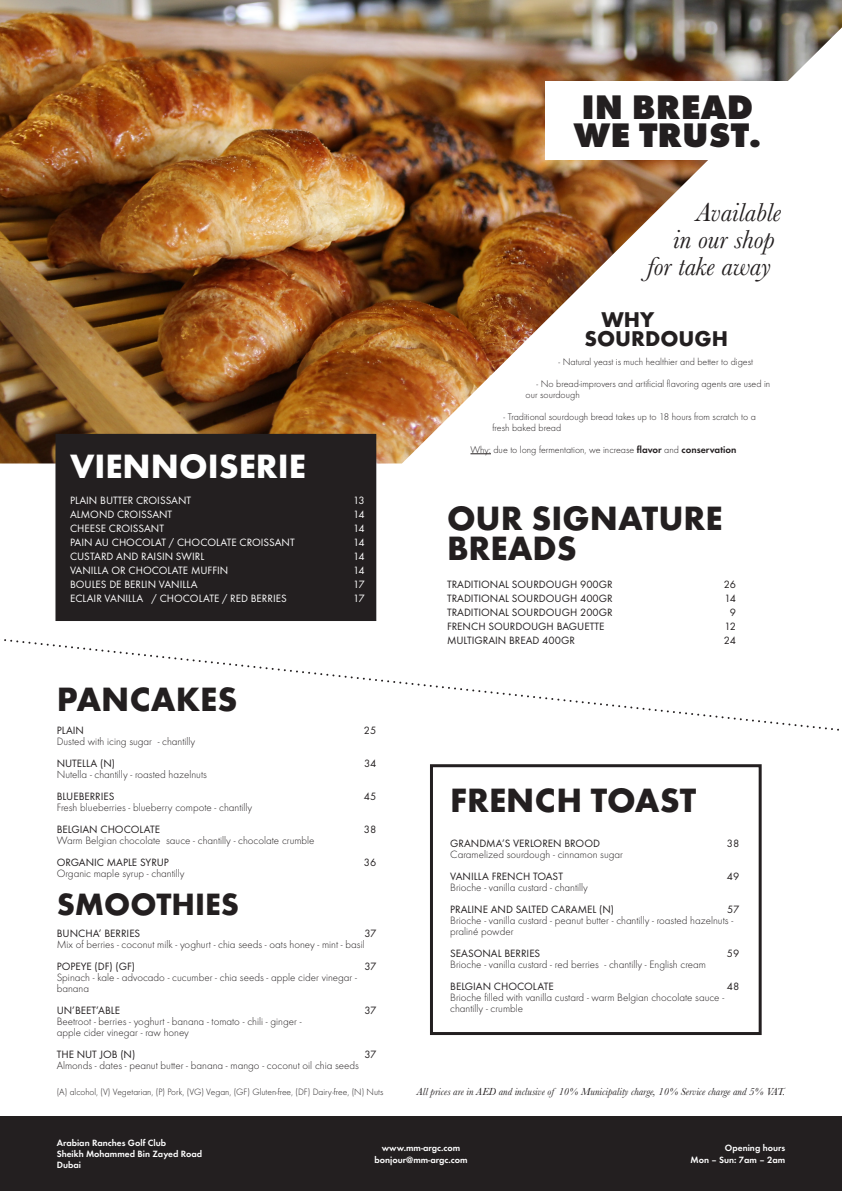
<style>
.page{position:relative;width:842px;height:1191px;background:#fff}
.page>*{position:absolute;margin:0;border:0;box-sizing:border-box;transform-origin:0 0}
.t1{font:800 35.4px/28.3px "Futura T";color:#231f20}
.title1{font:700 35px "Futura T";color:#231f20}
.title1-2{font:700 35px "Futura T";color:#fff}
.title1-3{font:700 32px "Futura T";color:#231f20}
.t2{font:italic 27px "Baskerville";color:#231f20}
.title1-4{font:700 22.1px "Futura T";color:#231f20}
.body{font:300 11px/11px "Futura T";color:#231f20}
.body-2{font:11px "Futura T";color:#231f20}
.t3{font:11px "Futura T";color:#fff}
.t4{font:italic 10.6px "Baskerville";color:#231f20}
.t5{font:300 10px/11px "Futura T";color:#231f20}
.t6{font:300 9.5px "Futura T";color:#231f20}
.t7{font:600 9.4px/11.3px "Futura T";color:#fff}
.s1{font-weight:600}
</style>
<div class="page">
<div style="left:0;top:1116px;width:842px;height:75px;background:#231f20"></div>
<img style="left:0;top:0;width:842px;height:463px">
<div style="left:57px;top:435px;width:318px;height:184px;background:#231f20"></div>
<div style="left:55px;top:434px;width:321px;height:187px;border:3px solid #231f20"></div>
<svg style="left:470px;top:453px;width:21px;height:1px"></svg>
<div style="left:546px;top:81px;width:243px;height:78px;background:#fff"></div>
<div style="left:430px;top:764px;width:332px;height:271px;border:3px solid #231f20"></div>
<svg style="left:4px;top:639px;width:835px;height:92px"></svg>
<p class="t1" style="left:573px;top:93px;width:189px">IN BREAD<br>WE TRUST.</p>
<p class="title1-2" style="left:70px;top:445px;width:237px">VIENNOISERIE</p>
<p class="t3" style="left:70px;top:494px;width:123px">PLAIN BUTTER CROISSANT</p>
<p class="t3" style="left:353px;top:494px;width:13px">13</p>
<p class="t3" style="left:70px;top:508px;width:104px">ALMOND CROISSANT</p>
<p class="t3" style="left:353px;top:508px;width:13px">14</p>
<p class="t3" style="left:70px;top:522px;width:96px">CHEESE CROISSANT</p>
<p class="t3" style="left:353px;top:522px;width:13px">14</p>
<p class="t3" style="left:70px;top:536px;width:226px">PAIN AU CHOCOLAT / CHOCOLATE CROISSANT</p>
<p class="t3" style="left:353px;top:536px;width:13px">14</p>
<p class="t3" style="left:70px;top:550px;width:136px">CUSTARD AND RAISIN SWIRL</p>
<p class="t3" style="left:353px;top:550px;width:13px">14</p>
<p class="t3" style="left:70px;top:564px;width:160px">VANILLA OR CHOCOLATE MUFFIN</p>
<p class="t3" style="left:353px;top:564px;width:13px">14</p>
<p class="t3" style="left:70px;top:578px;width:129px">BOULES DE BERLIN VANILLA</p>
<p class="t3" style="left:353px;top:578px;width:13px">17</p>
<p class="t3" style="left:70px;top:592px;width:218px">ECLAIR VANILLA / CHOCOLATE / RED BERRIES</p>
<p class="t3" style="left:353px;top:592px;width:13px">17</p>
<p class="title1" style="left:57px;top:678px;width:182px">PANCAKES</p>
<p class="body-2" style="left:57px;top:724px;width:29px">PLAIN</p>
<p class="body-2" style="left:364px;top:724px;width:14px">25</p>
<p class="body" style="left:57px;top:736px;width:140px">Dusted with icing sugar - chantilly</p>
<p class="body-2" style="left:57px;top:757px;width:60px">NUTELLA (N)</p>
<p class="body-2" style="left:364px;top:757px;width:14px">34</p>
<p class="body" style="left:57px;top:769px;width:152px">Nutella - chantilly - roasted hazelnuts</p>
<p class="body-2" style="left:57px;top:790px;width:59px">BLUEBERRIES</p>
<p class="body-2" style="left:364px;top:790px;width:14px">45</p>
<p class="body" style="left:57px;top:802px;width:197px">Fresh blueberries - blueberry compote - chantilly</p>
<p class="body-2" style="left:57px;top:823px;width:105px">BELGIAN CHOCOLATE</p>
<p class="body-2" style="left:364px;top:823px;width:14px">38</p>
<p class="body" style="left:57px;top:835px;width:259px">Warm Belgian chocolate sauce - chantilly - chocolate crumble</p>
<p class="body-2" style="left:57px;top:856px;width:114px">ORGANIC MAPLE SYRUP</p>
<p class="body-2" style="left:364px;top:856px;width:14px">36</p>
<p class="body" style="left:57px;top:868px;width:129px">Organic maple syrup - chantilly</p>
<p class="title1-3" style="left:57px;top:885px;width:184px">SMOOTHIES</p>
<p class="body-2" style="left:57px;top:927px;width:85px">BUNCHA’ BERRIES</p>
<p class="body-2" style="left:364px;top:927px;width:13px">37</p>
<p class="body" style="left:57px;top:939px;width:309px">Mix of berries - coconut milk - yoghurt - chia seeds - oats honey - mint - basil</p>
<p class="body-2" style="left:57px;top:960px;width:80px">POPEYE (DF) (GF)</p>
<p class="body-2" style="left:364px;top:960px;width:13px">37</p>
<p class="body" style="left:57px;top:972px;width:302px">Spinach - kale - advocado - cucumber - chia seeds - apple cider vinegar - banana</p>
<p class="body-2" style="left:57px;top:1004px;width:65px">UN’BEET’ABLE</p>
<p class="body-2" style="left:364px;top:1004px;width:13px">37</p>
<p class="body" style="left:57px;top:1016px;width:246px">Beetroot - berries - yoghurt - banana - tomato - chili - ginger -</p>
<p class="body" style="left:57px;top:1027px;width:134px">apple cider vinegar - raw honey</p>
<p class="body-2" style="left:57px;top:1048px;width:80px">THE NUT JOB (N)</p>
<p class="body-2" style="left:364px;top:1048px;width:13px">37</p>
<p class="body" style="left:57px;top:1060px;width:304px">Almonds - dates - peanut butter - banana - mango - coconut oil chia seeds</p>
<p class="t2" style="left:696px;top:194px;width:86px">Available</p>
<p class="t2" style="left:673px;top:221px;width:103px">in our shop</p>
<p class="t2" style="left:647px;top:248px;width:125px">for take away</p>
<p class="title1-4" style="left:601px;top:307px;width:54px">WHY</p>
<p class="title1-4" style="left:584px;top:326px;width:145px">SOURDOUGH</p>
<p class="t5" style="left:558px;top:356px;width:196px">- Natural yeast is much healthier and better to digest</p>
<p class="t5" style="left:525px;top:378px;width:246px;text-indent:11px">- No bread-improvers and artificial flavoring agents are used in our sourdough</p>
<p class="t5" style="left:492px;top:411px;width:265px;text-indent:11px">- Traditional sourdough bread takes up to 18 hours from scratch to a fresh baked bread</p>
<p class="t5" style="left:470px;top:444px;width:267px">Why: due to long fermentation, we increase <span class="s1">flavor</span> and <span class="s1">conservation</span></p>
<p class="title1" style="left:447px;top:497px;width:277px">OUR SIGNATURE</p>
<p class="title1" style="left:447px;top:527px;width:131px">BREADS</p>
<p class="body-2" style="left:447px;top:577px;width:167px">TRADITIONAL SOURDOUGH 900GR</p>
<p class="body-2" style="left:724px;top:577px;width:14px">26</p>
<p class="body-2" style="left:447px;top:591px;width:167px">TRADITIONAL SOURDOUGH 400GR</p>
<p class="body-2" style="left:724px;top:591px;width:13px">14</p>
<p class="body-2" style="left:447px;top:605px;width:167px">TRADITIONAL SOURDOUGH 200GR</p>
<p class="body-2" style="left:730px;top:605px;width:8px">9</p>
<p class="body-2" style="left:447px;top:619px;width:159px">FRENCH SOURDOUGH BAGUETTE</p>
<p class="body-2" style="left:725px;top:619px;width:13px">12</p>
<p class="body-2" style="left:447px;top:633px;width:129px">MULTIGRAIN BREAD 400GR</p>
<p class="body-2" style="left:724px;top:633px;width:14px">24</p>
<p class="title1" style="left:450px;top:780px;width:248px">FRENCH TOAST</p>
<p class="body-2" style="left:450px;top:837px;width:151px">GRANDMA’S VERLOREN BROOD</p>
<p class="body-2" style="left:727px;top:837px;width:14px">38</p>
<p class="body" style="left:450px;top:849px;width:174px">Caramelized sourdough - cinnamon sugar</p>
<p class="body-2" style="left:450px;top:870px;width:114px">VANILLA FRENCH TOAST</p>
<p class="body-2" style="left:727px;top:870px;width:14px">49</p>
<p class="body" style="left:450px;top:882px;width:139px">Brioche - vanilla custard - chantilly</p>
<p class="body-2" style="left:450px;top:903px;width:165px">PRALINE AND SALTED CARAMEL (N)</p>
<p class="body-2" style="left:727px;top:903px;width:14px">57</p>
<p class="body" style="left:450px;top:915px;width:284px">Brioche - vanilla custard - peanut butter - chantilly - roasted hazelnuts - praliné powder</p>
<p class="body-2" style="left:450px;top:947px;width:92px">SEASONAL BERRIES</p>
<p class="body-2" style="left:727px;top:947px;width:14px">59</p>
<p class="body" style="left:450px;top:959px;width:257px">Brioche - vanilla custard - red berries - chantilly - English cream</p>
<p class="body-2" style="left:450px;top:980px;width:105px">BELGIAN CHOCOLATE</p>
<p class="body-2" style="left:727px;top:980px;width:14px">48</p>
<p class="body" style="left:450px;top:992px;width:275px">Brioche filled with vanilla custard - warm Belgian chocolate sauce - chantilly - crumble</p>
<p class="t6" style="left:57px;top:1086px;width:328px">(A) alcohol, (V) Vegetarian, (P) Pork, (VG) Vegan, (GF) Gluten-free, (DF) Dairy-free, (N) Nuts</p>
<p class="t4" style="left:417px;top:1085px;width:370px">All prices are in AED and inclusive of 10% Municipality charge, 10% Service charge and 5% VAT.</p>
<p class="t7" style="left:57px;top:1136px;width:147px">Arabian Ranches Golf Club<br>Sheikh Mohammed Bin Zayed Road<br>Dubai</p>
<p class="t7" style="left:374px;top:1142px;width:94px;text-align:center">www.mm-argc.com bonjour@mm-argc.com</p>
<p class="t7" style="left:690px;top:1142px;width:96px;text-align:right">Opening hours<br>Mon – Sun: 7am – 2am</p>
</div>
